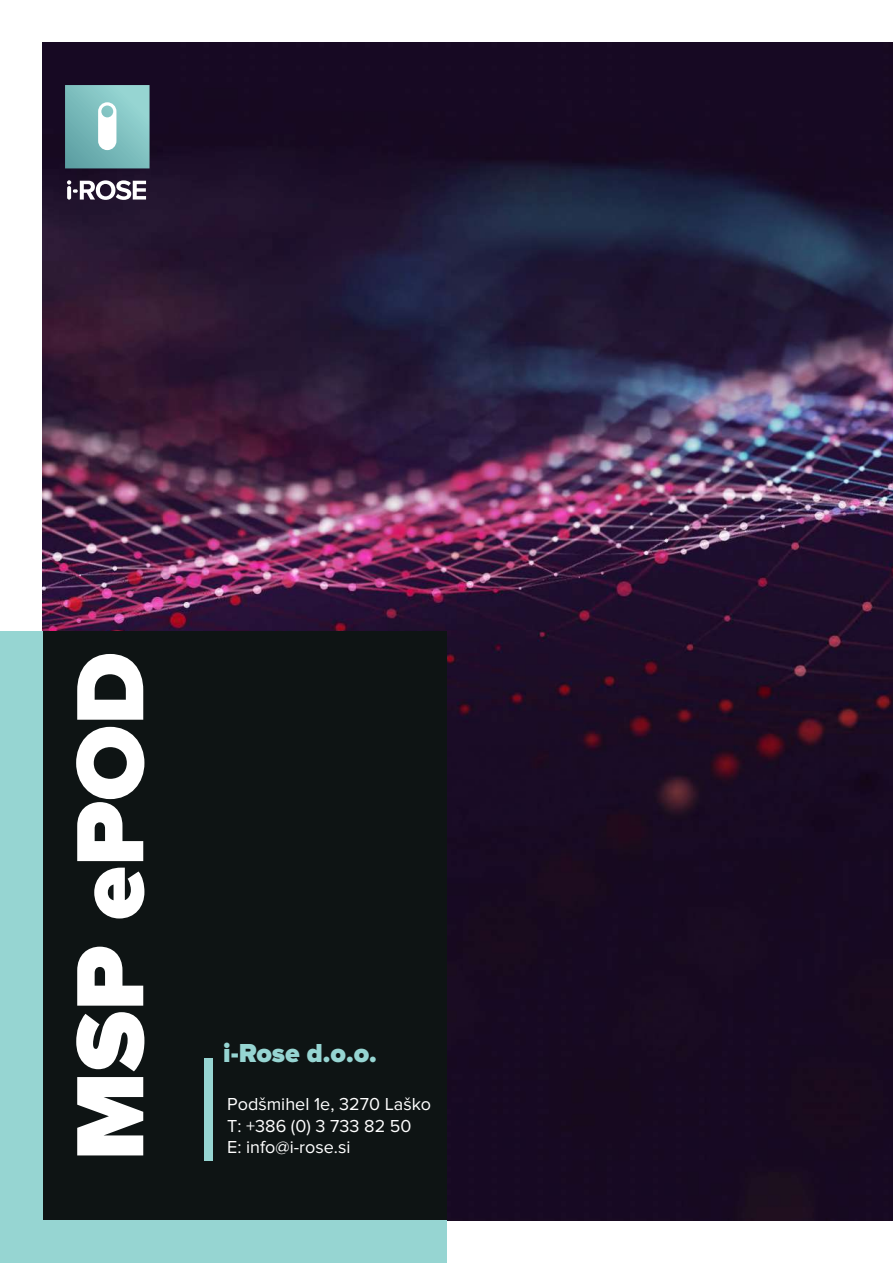
<style>
.page{position:relative;width:893px;height:1263px;background:#fff}
.page>*{position:absolute;margin:0;border:0;box-sizing:border-box;transform-origin:0 0}
.t1{font:900 99px "Proxima Nova";color:#fff}
.t2{font:900 27px "Proxima Nova";color:#96d5d2}
.t3{font:18px/21.6px "Proxima Nova";color:#fff}
</style>
<div class="page">
<img style="left:43px;top:43px;width:850px;height:1177px">
<div style="left:0;top:631px;width:446px;height:632px;background:#96d5d2"></div>
<div style="left:43px;top:631px;width:403px;height:589px;background:#0e1414"></div>
<div style="left:204px;top:1058px;width:9px;height:103px;background:#96d5d2"></div>
<svg style="left:65px;top:85px;width:85px;height:83px"></svg>
<svg style="left:67px;top:180px;width:79px;height:20px"></svg>
<h1 class="t1" style="left:53px;top:1161px;width:510px;rotate:-90deg">MSP ePOD</h1>
<h2 class="t2" style="left:223px;top:1037px;width:155px">i-Rose d.o.o.</h2>
<p class="t3" style="left:227px;top:1093px;width:206px">Podšmihel 1e, 3270 Laško<br>T: +386 (0) 3 733 82 50</p>
<p class="t3" style="left:227px;top:1137px;width:125px">E: info@i-rose.si</p>
</div>
